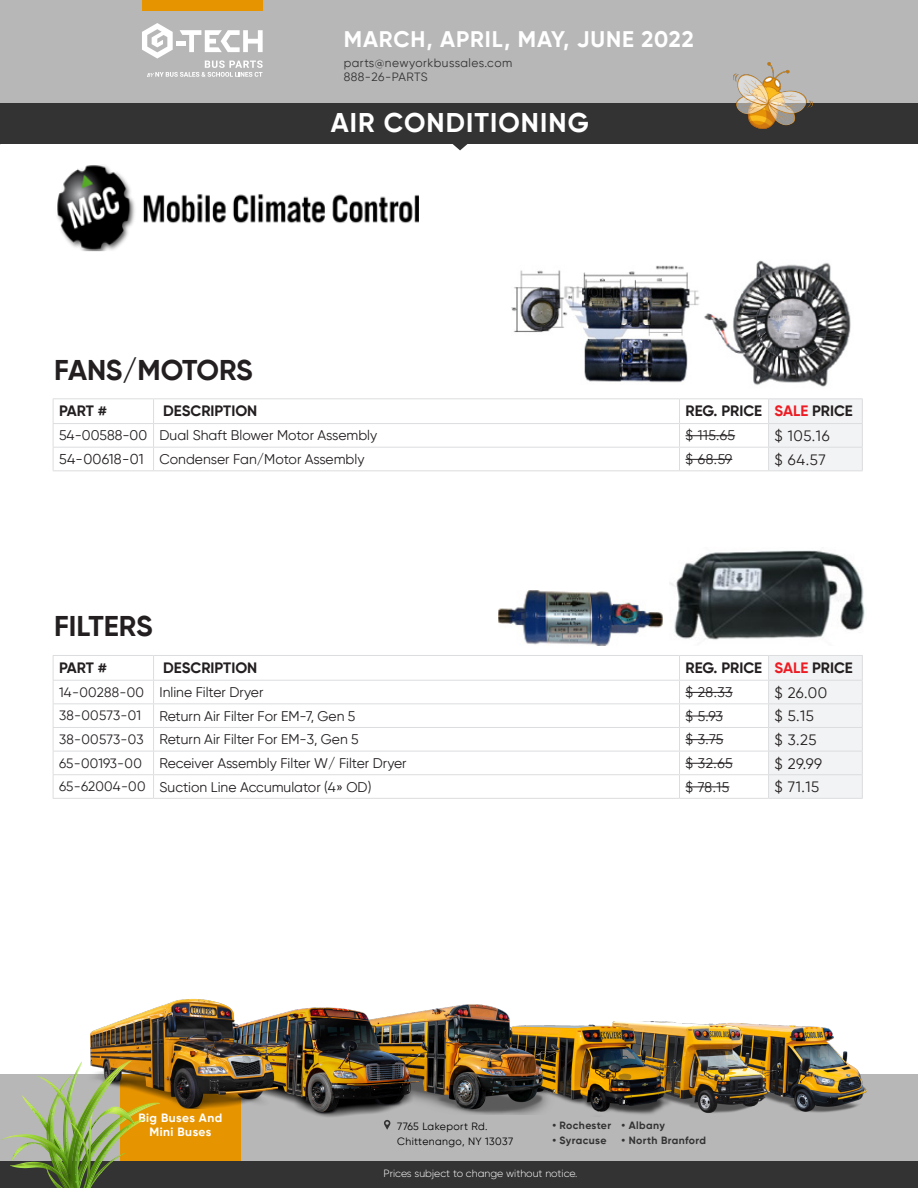
<style>
.page{position:relative;width:918px;height:1188px;background:#fff}
.page>*{position:absolute;margin:0;border:0;box-sizing:border-box;transform-origin:0 0}
.t1{font:700 28.5px "Gilroy";letter-spacing:-.005em;color:#231f20}
.type_of_bus{font:700 27px "Gilroy";letter-spacing:.04em;color:#fff}
.date_catalogue{font:700 22.5px "Gilroy";letter-spacing:.04em;color:#fff}
.t2{font:700 15px "Gilroy";color:#231f20}
.t3{font:15px "Gilroy";letter-spacing:.04em;color:#231f20}
.t4{font:14.25px "Gilroy";letter-spacing:.02em;color:#231f20}
.t5{font:13.95px "Gilroy";color:#231f20}
.t6{font:13.5px "Gilroy";letter-spacing:.02em;color:#231f20}
.website___email{font:12px/14.4px "Gilroy";letter-spacing:.04em;color:#343333}
.t7{font:700 12px "Gilroy";letter-spacing:.04em;color:#fff}
.t8{font:700 10.5px "Gilroy";letter-spacing:.04em;color:#343333}
.extra_info_bottom{font:300 10.5px "Gilroy";color:#fff}
.t9{font:10.5px "Gilroy";letter-spacing:.04em;color:#000}
.s1{color:#ed1c24}
</style>
<div class="page">
<div style="left:0;top:1074px;width:918px;height:114px;background:#b7b7b7"></div>
<div style="left:0;top:1161px;width:918px;height:27px;background:#343333"></div>
<svg style="left:384px;top:1121px;width:6px;height:9px"></svg>
<div style="left:0;top:0;width:918px;height:103px;background:#b7b7b7"></div>
<div style="left:0;top:103px;width:918px;height:41px;background:#343333"></div>
<img style="left:733px;top:63px;width:80px;height:66px">
<div style="left:142px;top:0;width:121px;height:10px;background:#e79401"></div>
<svg style="left:142px;top:23px;width:121px;height:54px"></svg>
<svg style="left:452px;top:144px;width:16px;height:6px"></svg>
<div style="left:120px;top:1074px;width:121px;height:87px;background:#e79401"></div>
<img style="left:782px;top:1025px;width:85px;height:88px">
<img style="left:613px;top:1021px;width:169px;height:92px">
<img style="left:563px;top:1022px;width:118px;height:93px">
<img style="left:453px;top:1004px;width:110px;height:111px">
<img style="left:302px;top:1006px;width:151px;height:115px">
<img style="left:90px;top:999px;width:215px;height:110px">
<img style="left:1px;top:1061px;width:159px;height:127px">
<img style="left:57px;top:165px;width:361px;height:87px">
<img style="left:670px;top:550px;width:195px;height:90px">
<img style="left:511px;top:266px;width:189px;height:117px">
<hr style="left:53px;top:398px;width:101px;height:1px;background:#dcdddf">
<hr style="left:154px;top:398px;width:526px;height:1px;background:#dcdddf">
<hr style="left:680px;top:398px;width:89px;height:1px;background:#dcdddf">
<hr style="left:769px;top:398px;width:94px;height:1px;background:#dcdddf">
<hr style="left:53px;top:423px;width:101px;height:1px;background:#dcdddf">
<hr style="left:154px;top:423px;width:526px;height:1px;background:#dcdddf">
<hr style="left:680px;top:423px;width:89px;height:1px;background:#dcdddf">
<hr style="left:53px;top:447px;width:101px;height:1px;background:#dcdddf">
<svg style="left:53px;top:399px;width:1px;height:71px"></svg>
<hr style="left:154px;top:447px;width:526px;height:1px;background:#dcdddf">
<svg style="left:153px;top:399px;width:1px;height:71px"></svg>
<hr style="left:680px;top:447px;width:89px;height:1px;background:#dcdddf">
<svg style="left:679px;top:399px;width:1px;height:71px"></svg>
<div style="left:768px;top:399px;width:95px;height:71px;background:#f2f3f4"></div>
<hr style="left:53px;top:470px;width:101px;height:1px;background:#dcdddf">
<hr style="left:154px;top:470px;width:526px;height:1px;background:#dcdddf">
<hr style="left:680px;top:470px;width:89px;height:1px;background:#dcdddf">
<hr style="left:769px;top:470px;width:94px;height:1px;background:#dcdddf">
<hr style="left:686px;top:435px;width:49px;height:1px;background:#231f20">
<hr style="left:686px;top:459px;width:46px;height:1px;background:#231f20">
<img style="left:704px;top:260px;width:147px;height:127px">
<img style="left:498px;top:590px;width:165px;height:55px">
<hr style="left:53px;top:655px;width:101px;height:1px;background:#dcdddf">
<hr style="left:154px;top:655px;width:526px;height:1px;background:#dcdddf">
<hr style="left:680px;top:655px;width:89px;height:1px;background:#dcdddf">
<hr style="left:53px;top:680px;width:101px;height:1px;background:#dcdddf">
<hr style="left:154px;top:680px;width:526px;height:1px;background:#dcdddf">
<hr style="left:680px;top:680px;width:89px;height:1px;background:#dcdddf">
<hr style="left:53px;top:703px;width:101px;height:1px;background:#dcdddf">
<hr style="left:154px;top:703px;width:526px;height:1px;background:#dcdddf">
<hr style="left:680px;top:703px;width:89px;height:1px;background:#dcdddf">
<hr style="left:53px;top:727px;width:101px;height:1px;background:#dcdddf">
<hr style="left:154px;top:727px;width:526px;height:1px;background:#dcdddf">
<hr style="left:680px;top:727px;width:89px;height:1px;background:#dcdddf">
<hr style="left:53px;top:751px;width:101px;height:1px;background:#dcdddf">
<hr style="left:154px;top:751px;width:526px;height:1px;background:#dcdddf">
<hr style="left:680px;top:751px;width:89px;height:1px;background:#dcdddf">
<hr style="left:53px;top:774px;width:101px;height:1px;background:#dcdddf">
<svg style="left:53px;top:656px;width:1px;height:142px"></svg>
<hr style="left:154px;top:774px;width:526px;height:1px;background:#dcdddf">
<svg style="left:153px;top:656px;width:1px;height:142px"></svg>
<hr style="left:680px;top:774px;width:89px;height:1px;background:#dcdddf">
<svg style="left:679px;top:656px;width:1px;height:142px"></svg>
<div style="left:768px;top:655px;width:95px;height:143px;background:#f2f3f4"></div>
<hr style="left:53px;top:798px;width:101px;height:1px;background:#dcdddf">
<hr style="left:154px;top:798px;width:526px;height:1px;background:#dcdddf">
<hr style="left:680px;top:798px;width:89px;height:1px;background:#dcdddf">
<hr style="left:769px;top:798px;width:94px;height:1px;background:#dcdddf">
<hr style="left:686px;top:692px;width:47px;height:1px;background:#231f20">
<hr style="left:686px;top:716px;width:37px;height:1px;background:#231f20">
<hr style="left:686px;top:739px;width:37px;height:1px;background:#231f20">
<hr style="left:686px;top:763px;width:47px;height:1px;background:#231f20">
<hr style="left:686px;top:787px;width:43px;height:1px;background:#231f20">
<p class="date_catalogue" style="left:344px;top:25px;width:351px">MARCH, APRIL, MAY, JUNE 2022</p>
<p class="website___email" style="left:344px;top:55px;width:170px">parts@newyorkbussales.com<br>888-26-PARTS</p>
<p class="type_of_bus" style="left:331px;top:106px;width:260px">AIR CONDITIONING</p>
<p class="t1" style="left:54px;top:352px;width:200px">FANS/MOTORS</p>
<p class="t2" style="left:59px;top:402px;width:49px">PART #</p>
<p class="t2" style="left:163px;top:402px;width:96px">DESCRIPTION</p>
<p class="t2" style="left:686px;top:402px;width:78px">REG. PRICE</p>
<p class="t2" style="left:775px;top:402px;width:80px"><span class="s1">SALE</span> PRICE</p>
<p class="t5" style="left:59px;top:427px;width:90px">54-00588-00</p>
<p class="t5" style="left:160px;top:427px;width:219px">Dual Shaft Blower Motor Assembly</p>
<p class="t5" style="left:685px;top:427px;width:51px">$ 115.65</p>
<p class="t3" style="left:775px;top:427px;width:57px">$ 105.16</p>
<p class="t4" style="left:59px;top:451px;width:86px">54-00618-01</p>
<p class="t5" style="left:160px;top:451px;width:206px">Condenser Fan/Motor Assembly</p>
<p class="t5" style="left:686px;top:451px;width:48px">$ 68.59</p>
<p class="t3" style="left:775px;top:450px;width:53px">$ 64.57</p>
<p class="t1" style="left:54px;top:609px;width:100px">FILTERS</p>
<p class="t2" style="left:59px;top:658px;width:49px">PART #</p>
<p class="t2" style="left:163px;top:658px;width:96px">DESCRIPTION</p>
<p class="t2" style="left:686px;top:658px;width:78px">REG. PRICE</p>
<p class="t2" style="left:775px;top:658px;width:80px"><span class="s1">SALE</span> PRICE</p>
<p class="t6" style="left:59px;top:684px;width:86px">14-00288-00</p>
<p class="t5" style="left:160px;top:684px;width:105px">Inline Filter Dryer</p>
<p class="t5" style="left:686px;top:684px;width:49px">$ 28.33</p>
<p class="t3" style="left:775px;top:683px;width:54px">$ 26.00</p>
<p class="t6" style="left:59px;top:707px;width:83px">38-00573-01</p>
<p class="t5" style="left:160px;top:707px;width:197px">Return Air Filter For EM-7, Gen 5</p>
<p class="t5" style="left:686px;top:707px;width:39px">$ 5.93</p>
<p class="t3" style="left:775px;top:707px;width:41px">$ 5.15</p>
<p class="t6" style="left:59px;top:731px;width:86px">38-00573-03</p>
<p class="t5" style="left:160px;top:731px;width:201px">Return Air Filter For EM-3, Gen 5</p>
<p class="t5" style="left:686px;top:731px;width:39px">$ 3.75</p>
<p class="t3" style="left:775px;top:731px;width:43px">$ 3.25</p>
<p class="t6" style="left:59px;top:755px;width:84px">65-00193-00</p>
<p class="t5" style="left:160px;top:755px;width:249px">Receiver Assembly Filter W/ Filter Dryer</p>
<p class="t5" style="left:686px;top:755px;width:49px">$ 32.65</p>
<p class="t3" style="left:775px;top:754px;width:49px">$ 29.99</p>
<p class="t6" style="left:59px;top:778px;width:88px">65-62004-00</p>
<p class="t5" style="left:160px;top:778px;width:213px">Suction Line Accumulator (4» OD)</p>
<p class="t5" style="left:686px;top:778px;width:45px">$ 78.15</p>
<p class="t3" style="left:775px;top:778px;width:46px">$ 71.15</p>
<p class="t7" style="left:138px;top:1110px;width:85px">Big Buses And</p>
<p class="t7" style="left:149px;top:1125px;width:63px">Mini Buses</p>
<p class="t9" style="left:397px;top:1120px;width:92px">7765 Lakeport Rd.</p>
<p class="t9" style="left:397px;top:1135px;width:118px">Chittenango, NY 13037</p>
<p class="t8" style="left:552px;top:1119px;width:60px">• Rochester</p>
<p class="t8" style="left:552px;top:1134px;width:56px">• Syracuse</p>
<p class="extra_info_bottom" style="left:384px;top:1167px;width:195px">Prices subject to change without notice.</p>
<p class="t8" style="left:622px;top:1119px;width:45px">• Albany</p>
<p class="t8" style="left:622px;top:1134px;width:86px">• North Branford</p>
</div>
